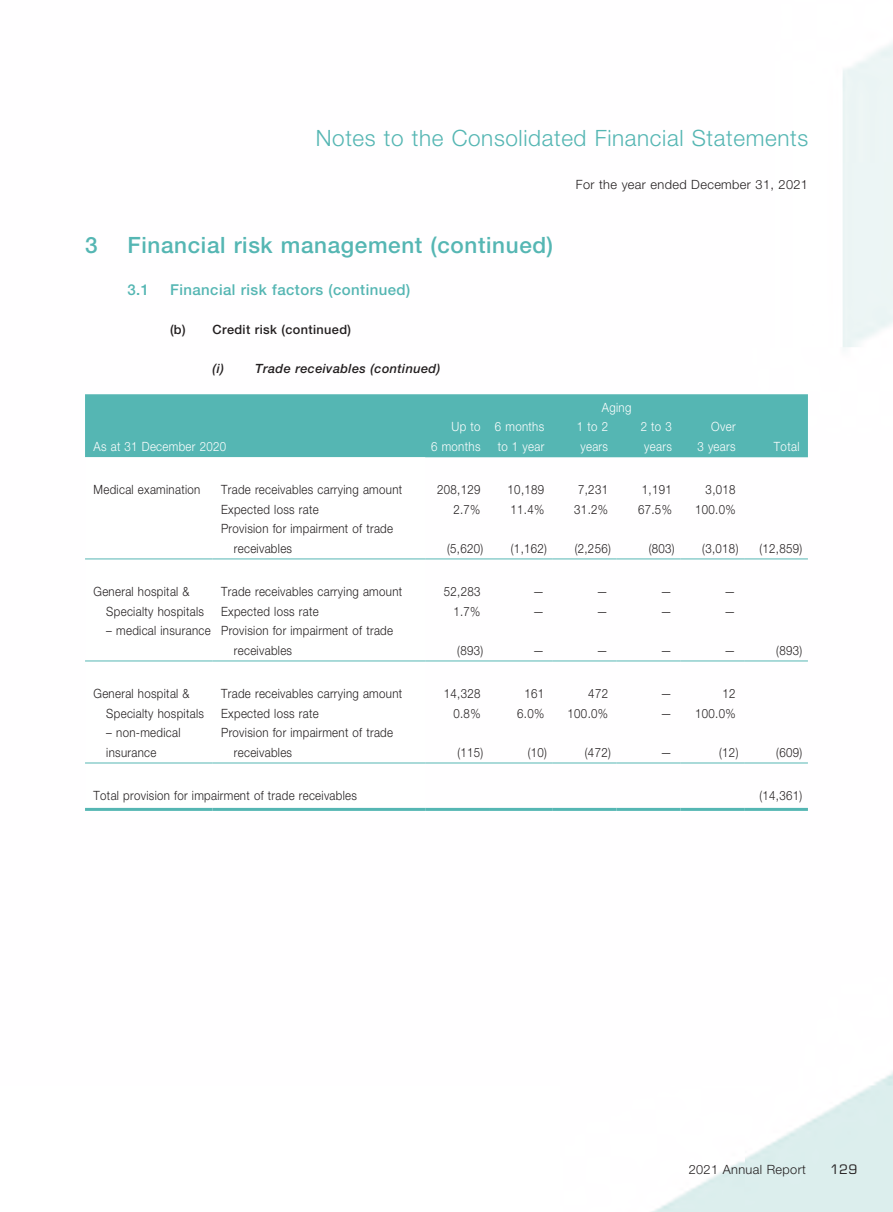
<style>
.page{position:relative;width:893px;height:1212px;background:#fff}
.page>*{position:absolute;margin:0;border:0;box-sizing:border-box;transform-origin:0 0}
.t1{font:300 22.5px "Helvetica Neue LT Std";letter-spacing:.03em;color:#55b6b3}
.t2{font:500 22.5px "Helvetica Neue LT Std";letter-spacing:.03em;color:#55b6b3}
.t3{font:500 15px "Helvetica Neue LT Std";letter-spacing:.03em;color:#55b6b3}
.t4{font:300 12.75px/19.5px "Helvetica Neue LT Std";letter-spacing:.03em;color:#231f20;scale:.9 1}
.t5{font:300 12.75px/19.5px "Helvetica Neue LT Std";letter-spacing:.03em;color:#fff;scale:.9 1}
.t6{font:300 12.75px "Helvetica Neue LT Std";letter-spacing:.03em;color:#231f20}
.t7{font:italic 500 12.75px "Helvetica Neue LT Std";letter-spacing:.03em;color:#231f20}
.t8{font:500 12.75px "Helvetica Neue LT Std";letter-spacing:.03em;color:#231f20}
.t9{font:12.75px "Eurostile LT Std";color:#231f20}
</style>
<div class="page">
<div style="left:85px;top:394px;width:723px;height:63px;background:#55b6b3"></div>
<svg style="left:85px;top:457px;width:340px;height:351px"></svg>
<hr style="left:85px;top:558px;width:128px;height:1px;background:#55b6b3">
<hr style="left:213px;top:558px;width:212px;height:1px;background:#55b6b3">
<hr style="left:425px;top:558px;width:64px;height:1px;background:#55b6b3">
<hr style="left:489px;top:558px;width:64px;height:1px;background:#55b6b3">
<hr style="left:553px;top:558px;width:64px;height:1px;background:#55b6b3">
<hr style="left:617px;top:558px;width:63px;height:1px;background:#55b6b3">
<hr style="left:680px;top:558px;width:64px;height:1px;background:#55b6b3">
<hr style="left:744px;top:558px;width:64px;height:1px;background:#55b6b3">
<hr style="left:85px;top:660px;width:128px;height:1px;background:#55b6b3">
<hr style="left:213px;top:660px;width:212px;height:1px;background:#55b6b3">
<hr style="left:425px;top:660px;width:64px;height:1px;background:#55b6b3">
<hr style="left:489px;top:660px;width:64px;height:1px;background:#55b6b3">
<hr style="left:553px;top:660px;width:64px;height:1px;background:#55b6b3">
<hr style="left:617px;top:660px;width:63px;height:1px;background:#55b6b3">
<hr style="left:680px;top:660px;width:64px;height:1px;background:#55b6b3">
<hr style="left:744px;top:660px;width:64px;height:1px;background:#55b6b3">
<hr style="left:85px;top:763px;width:128px;height:1px;background:#55b6b3">
<hr style="left:213px;top:763px;width:212px;height:1px;background:#55b6b3">
<hr style="left:425px;top:763px;width:64px;height:1px;background:#55b6b3">
<hr style="left:489px;top:763px;width:64px;height:1px;background:#55b6b3">
<hr style="left:553px;top:763px;width:64px;height:1px;background:#55b6b3">
<hr style="left:617px;top:763px;width:63px;height:1px;background:#55b6b3">
<hr style="left:680px;top:763px;width:64px;height:1px;background:#55b6b3">
<hr style="left:744px;top:763px;width:64px;height:1px;background:#55b6b3">
<hr style="left:85px;top:808px;width:128px;height:3px;background:#55b6b3">
<hr style="left:213px;top:808px;width:212px;height:3px;background:#55b6b3">
<hr style="left:425px;top:808px;width:64px;height:3px;background:#55b6b3">
<hr style="left:489px;top:808px;width:64px;height:3px;background:#55b6b3">
<hr style="left:553px;top:808px;width:64px;height:3px;background:#55b6b3">
<hr style="left:617px;top:808px;width:63px;height:3px;background:#55b6b3">
<hr style="left:680px;top:808px;width:64px;height:3px;background:#55b6b3">
<hr style="left:744px;top:808px;width:64px;height:3px;background:#55b6b3">
<h1 class="t1" style="left:316px;top:124px;width:494px">Notes to the Consolidated Financial Statements</h1>
<h1 class="t2" style="left:85px;top:231px;width:14px">3</h1>
<h1 class="t2" style="left:128px;top:231px;width:427px">Financial risk management (continued)</h1>
<p class="t3" style="left:128px;top:280px;width:23px">3.1</p>
<p class="t3" style="left:170px;top:280px;width:242px">Financial risk factors (continued)</p>
<p class="t8" style="left:170px;top:321px;width:182px">(b) Credit risk (continued)</p>
<p class="t7" style="left:213px;top:360px;width:13px">(i)</p>
<p class="t7" style="left:255px;top:360px;width:187px">Trade receivables (continued)</p>
<p class="t6" style="left:576px;top:177px;width:234px">For the year ended December 31, 2021</p>
<p class="t5" style="left:602px;top:397px;width:34px">Aging</p>
<p class="t5" style="left:94px;top:436px;width:149px">As at 31 December 2020</p>
<p class="t5" style="left:431px;top:416px;width:56px;text-align:right">Up to<br>6 months</p>
<p class="t5" style="left:495px;top:416px;width:56px">6 months to 1 year</p>
<p class="t5" style="left:577px;top:416px;width:36px">1 to 2 years</p>
<p class="t5" style="left:641px;top:416px;width:36px">2 to 3 years</p>
<p class="t5" style="left:697px;top:416px;width:44px;text-align:right">Over<br>3 years</p>
<p class="t5" style="left:774px;top:436px;width:30px">Total</p>
<p class="t4" style="left:94px;top:479px;width:120px">Medical examination</p>
<p class="t4" style="left:221px;top:479px;width:203px">Trade receivables carrying amount</p>
<p class="t4" style="left:437px;top:479px;width:50px">208,129</p>
<p class="t4" style="left:508px;top:479px;width:42px">10,189</p>
<p class="t4" style="left:578px;top:479px;width:35px">7,231</p>
<p class="t4" style="left:642px;top:479px;width:35px">1,191</p>
<p class="t4" style="left:706px;top:479px;width:35px">3,018</p>
<p class="t4" style="left:221px;top:499px;width:110px">Expected loss rate</p>
<p class="t4" style="left:453px;top:499px;width:32px">2.7%</p>
<p class="t4" style="left:510px;top:499px;width:39px">11.4%</p>
<p class="t4" style="left:574px;top:499px;width:39px">31.2%</p>
<p class="t4" style="left:638px;top:499px;width:39px">67.5%</p>
<p class="t4" style="left:695px;top:499px;width:47px">100.0%</p>
<p class="t4" style="left:234px;top:518px;width:178px;text-indent:-13px">Provision for impairment of trade receivables</p>
<p class="t4" style="left:447px;top:538px;width:42px">(5,620)</p>
<p class="t4" style="left:511px;top:538px;width:42px">(1,162)</p>
<p class="t4" style="left:575px;top:538px;width:42px">(2,256)</p>
<p class="t4" style="left:649px;top:538px;width:30px">(803)</p>
<p class="t4" style="left:702px;top:538px;width:42px">(3,018)</p>
<p class="t4" style="left:759px;top:538px;width:49px">(12,859)</p>
<p class="t4" style="left:106px;top:582px;width:110px;text-indent:-13px">General hospital &amp;<br>Specialty hospitals</p>
<p class="t4" style="left:106px;top:620px;width:118px">– medical insurance</p>
<p class="t4" style="left:221px;top:581px;width:203px">Trade receivables carrying amount</p>
<p class="t4" style="left:444px;top:581px;width:42px">52,283</p>
<p class="t4" style="left:533px;top:581px;width:14px">—</p>
<p class="t4" style="left:597px;top:581px;width:14px">—</p>
<p class="t4" style="left:660px;top:581px;width:14px">—</p>
<p class="t4" style="left:724px;top:581px;width:14px">—</p>
<p class="t4" style="left:221px;top:601px;width:110px">Expected loss rate</p>
<p class="t4" style="left:453px;top:601px;width:32px">1.7%</p>
<p class="t4" style="left:533px;top:601px;width:14px">—</p>
<p class="t4" style="left:597px;top:601px;width:14px">—</p>
<p class="t4" style="left:660px;top:601px;width:14px">—</p>
<p class="t4" style="left:724px;top:601px;width:14px">—</p>
<p class="t4" style="left:234px;top:620px;width:178px;text-indent:-13px">Provision for impairment of trade receivables</p>
<p class="t4" style="left:457px;top:640px;width:30px">(893)</p>
<p class="t4" style="left:533px;top:640px;width:14px">—</p>
<p class="t4" style="left:597px;top:640px;width:14px">—</p>
<p class="t4" style="left:660px;top:640px;width:14px">—</p>
<p class="t4" style="left:724px;top:640px;width:14px">—</p>
<p class="t4" style="left:776px;top:640px;width:30px">(893)</p>
<p class="t4" style="left:106px;top:684px;width:110px;text-indent:-13px">General hospital &amp;<br>Specialty hospitals</p>
<p class="t4" style="left:106px;top:723px;width:84px">– non-medical insurance</p>
<p class="t4" style="left:221px;top:684px;width:203px">Trade receivables carrying amount</p>
<p class="t4" style="left:444px;top:684px;width:42px">14,328</p>
<p class="t4" style="left:524px;top:684px;width:23px">161</p>
<p class="t4" style="left:588px;top:684px;width:23px">472</p>
<p class="t4" style="left:660px;top:684px;width:14px">—</p>
<p class="t4" style="left:723px;top:684px;width:16px">12</p>
<p class="t4" style="left:221px;top:703px;width:110px">Expected loss rate</p>
<p class="t4" style="left:453px;top:703px;width:32px">0.8%</p>
<p class="t4" style="left:517px;top:703px;width:32px">6.0%</p>
<p class="t4" style="left:568px;top:703px;width:47px">100.0%</p>
<p class="t4" style="left:660px;top:703px;width:85px">— 100.0%</p>
<p class="t4" style="left:234px;top:723px;width:178px;text-indent:-13px">Provision for impairment of trade receivables</p>
<p class="t4" style="left:457px;top:742px;width:30px">(115)</p>
<p class="t4" style="left:528px;top:742px;width:23px">(10)</p>
<p class="t4" style="left:585px;top:742px;width:30px">(472)</p>
<p class="t4" style="left:660px;top:742px;width:14px">—</p>
<p class="t4" style="left:719px;top:742px;width:23px">(12)</p>
<p class="t4" style="left:776px;top:742px;width:30px">(609)</p>
<p class="t4" style="left:94px;top:786px;width:294px">Total provision for impairment of trade receivables</p>
<p class="t4" style="left:759px;top:786px;width:49px">(14,361)</p>
<p class="t6" style="left:689px;top:1161px;width:119px">2021 Annual Report</p>
<p class="t9" style="left:830px;top:1161px;width:29px">129</p>
</div>
